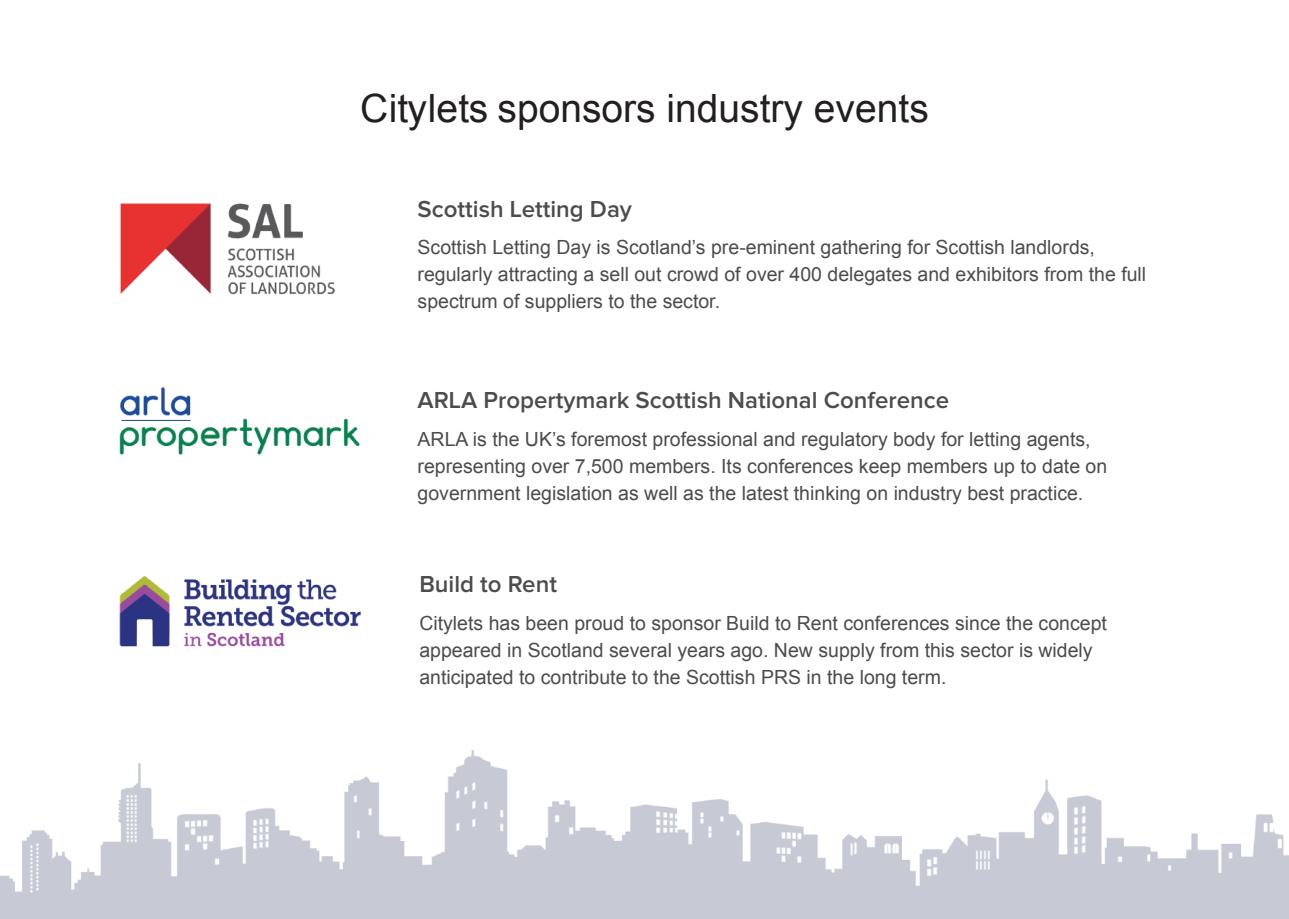
<style>
.page{position:relative;width:1289px;height:919px;background:#fff}
.page>*{position:absolute;margin:0;border:0;box-sizing:border-box;transform-origin:0 0}
.t1{font:39px "Arial";color:#231f20}
.t2{font:600 24px "Proxima Nova";color:#4b4c4d}
.t3{font:19.5px/27px "Arial";color:#4b4c4d}
</style>
<div class="page">
<img style="left:120px;top:203px;width:215px;height:92px">
<img style="left:119px;top:576px;width:242px;height:71px">
<img style="left:0;top:750px;width:1288px;height:168px">
<img style="left:120px;top:387px;width:71px;height:29px">
<img style="left:119px;top:418px;width:241px;height:37px">
<hr style="left:121px;top:420px;width:69px;height:1px;background:#1c4c9b">
<h1 class="t1" style="left:360px;top:83px;width:570px">Citylets sponsors industry events</h1>
<p class="t2" style="left:417px;top:197px;width:216px">Scottish Letting Day</p>
<p class="t3" style="left:417px;top:234px;width:730px">Scottish Letting Day is Scotland’s pre-eminent gathering for Scottish landlords, regularly attracting a sell out crowd of over 400 delegates and exhibitors from the full spectrum of suppliers to the sector.</p>
<p class="t2" style="left:417px;top:389px;width:533px">ARLA Propertymark Scottish National Conference</p>
<p class="t3" style="left:417px;top:425px;width:691px">ARLA is the UK’s foremost professional and regulatory body for letting agents, representing over 7,500 members. Its conferences keep members up to date on government legislation as well as the latest thinking on industry best practice.</p>
<p class="t2" style="left:419px;top:573px;width:139px">Build to Rent</p>
<p class="t3" style="left:419px;top:609px;width:689px">Citylets has been proud to sponsor Build to Rent conferences since the concept appeared in Scotland several years ago. New supply from this sector is widely anticipated to contribute to the Scottish PRS in the long term.</p>
</div>
